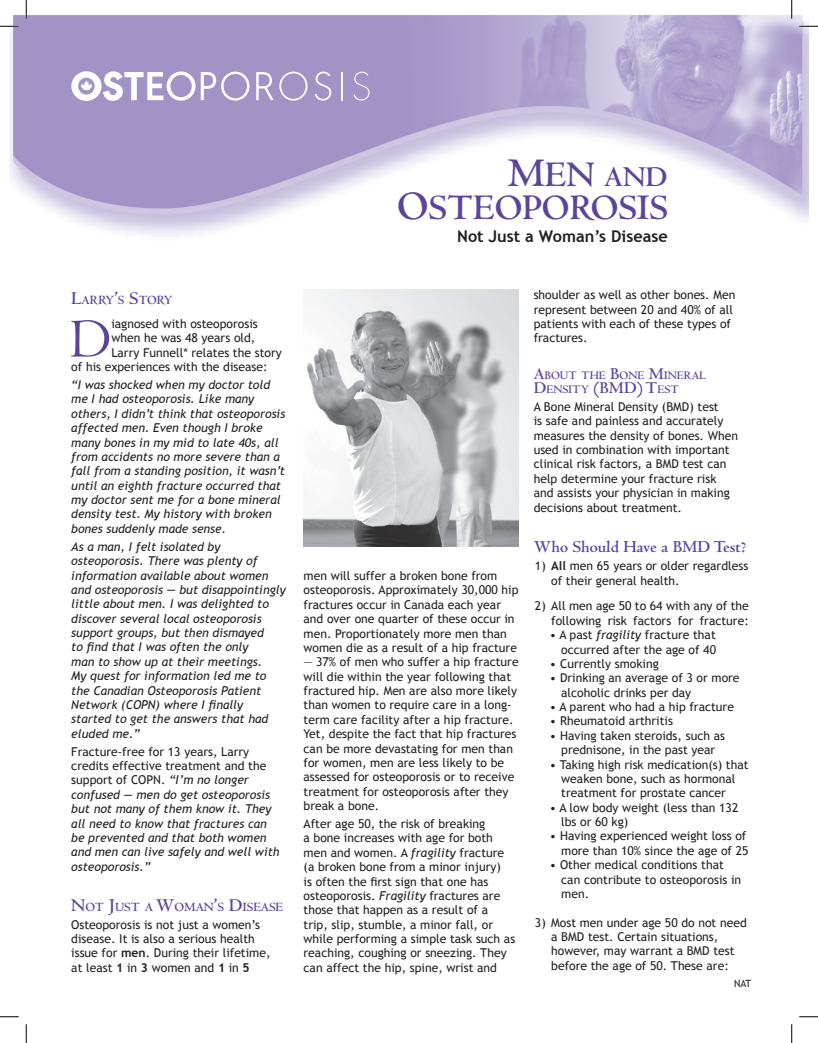
<style>
.page{position:relative;width:818px;height:1043px;background:#fff}
.page>*{position:absolute;margin:0;border:0;box-sizing:border-box;transform-origin:0 0}
.t1{font:57.5px "Centaur";color:#5d449b}
.t2{font:700 37.5px "Centaur";color:#5d449b}
.t3{font:700 30px "Centaur";color:#5d449b}
.t4{font:700 17.5px "Centaur";color:#5d449b}
.t5{font:700 16.25px "Trebuchet MS";color:#231f20}
.t6{font:700 13.12px "Centaur";color:#5d449b}
.t7{font:12.25px/14.4px "Trebuchet MS";color:#231f20}
.t8{font:italic 12.25px/14.4px "Trebuchet MS";color:#231f20}
.t9{font:700 12px/14.4px "Centaur";color:#5d449b}
.t10{font:10px "Trebuchet MS";color:#231f20}
.s1{font-size:42.5px}
.s2{font-size:37.5px}
.s3{font-size:18.75px}
.s4{font-style:normal}
.s5{font-weight:700}
.s6{font-style:italic}
.s7{font-size:17.25px}
</style>
<div class="page">
<img style="left:9px;top:9px;width:799px;height:228px">
<img style="left:303px;top:289px;width:215px;height:257px">
<svg style="left:201px;top:72px;width:48px;height:29px"></svg>
<svg style="left:256px;top:72px;width:51px;height:29px"></svg>
<svg style="left:315px;top:72px;width:16px;height:29px"></svg>
<svg style="left:342px;top:72px;width:1px;height:28px"></svg>
<svg style="left:353px;top:72px;width:16px;height:29px"></svg>
<svg style="left:71px;top:71px;width:124px;height:30px"></svg>
<svg style="left:0;top:25px;width:19px;height:2px"></svg>
<svg style="left:799px;top:25px;width:19px;height:2px"></svg>
<svg style="left:0;top:1016px;width:19px;height:1px"></svg>
<svg style="left:799px;top:1016px;width:19px;height:1px"></svg>
<svg style="left:25px;top:0;width:2px;height:19px"></svg>
<svg style="left:25px;top:1024px;width:2px;height:18px"></svg>
<svg style="left:790px;top:0;width:2px;height:19px"></svg>
<svg style="left:791px;top:1024px;width:1px;height:18px"></svg>
<h3 class="t3" style="left:507px;top:161px;width:161px"><span class="s1">M</span><span class="s2">EN</span> AND</h3>
<h2 class="t2" style="left:397px;top:187px;width:272px"><span class="s1">O</span>STEOPOROSIS</h2>
<h3 class="t5" style="left:457px;top:226px;width:212px">Not Just a Woman’s Disease</h3>
<p class="t6" style="left:71px;top:293px;width:103px"><span class="s3">L</span>ARRY<span class="s3">’</span>S <span class="s3">S</span>TORY</p>
<h1 class="t1" style="left:70px;top:307px;width:43px">D</h1>
<p class="t7" style="left:111px;top:316px;width:148px">iagnosed with osteoporosis</p>
<p class="t7" style="left:111px;top:331px;width:145px">when he was 48 years old,</p>
<p class="t7" style="left:111px;top:345px;width:172px">Larry Funnell* relates the story</p>
<p class="t7" style="left:71px;top:359px;width:198px">of his experiences with the disease:</p>
<p class="t8" style="left:71px;top:377px;width:215px">“I was shocked when my doctor told me I had osteoporosis. Like many others, I didn’t think that osteoporosis affected men. Even though I broke many bones in my mid to late 40s, all from accidents no more severe than a fall from a standing position, it wasn’t until an eighth fracture occurred that my doctor sent me for a bone mineral density test. My history with broken bones suddenly made sense.</p>
<p class="t8" style="left:71px;top:539px;width:216px">As a man, I felt isolated by osteoporosis. There was plenty of information available about women and osteoporosis — but disappointingly little about men. I was delighted to discover several local osteoporosis support groups, but then dismayed<br>to find that I was often the only<br>man to show up at their meetings.<br>My quest for information led me to the Canadian Osteoporosis Patient<br>Network (COPN) where I finally started to get the answers that had eluded me.”</p>
<p class="t8" style="left:71px;top:744px;width:210px"><span class="s4">Fracture-free for 13 years, Larry credits effective treatment and the support of COPN.</span> “I’m no longer confused — men do get osteoporosis but not many of them know it. They all need to know that fractures can be prevented and that both women and men can live safely and well with osteoporosis.”</p>
<p class="t6" style="left:71px;top:899px;width:213px"><span class="s3">N</span>OT <span class="s3">J</span>UST A <span class="s3">W</span>OMAN<span class="s3">’</span>S <span class="s3">D</span>ISEASE</p>
<p class="t7" style="left:71px;top:917px;width:201px">Osteoporosis is not just a women’s disease. It is also a serious health issue for <span class="s5">men</span>. During their lifetime, at least <span class="s5">1</span> in <span class="s5">3</span> women and <span class="s5">1</span> in <span class="s5">5</span></p>
<p class="t7" style="left:303px;top:568px;width:216px">men will suffer a broken bone from osteoporosis. Approximately 30,000 hip fractures occur in Canada each year and over one quarter of these occur in men. Proportionately more men than women die as a result of a hip fracture</p>
<p class="t7" style="left:303px;top:655px;width:216px">— 37% of men who suffer a hip fracture will die within the year following that fractured hip. Men are also more likely than women to require care in a long&shy;term care facility after a hip fracture.<br>Yet, despite the fact that hip fractures can be more devastating for men than for women, men are less likely to be assessed for osteoporosis or to receive treatment for osteoporosis after they break a bone.</p>
<p class="t7" style="left:303px;top:816px;width:213px">After age 50, the risk of breaking<br>a bone increases with age for both men and women. A <span class="s6">fragility</span> fracture (a broken bone from a minor injury)<br>is often the first sign that one has osteoporosis. <span class="s6">Fragility</span> fractures are those that happen as a result of a trip, slip, stumble, a minor fall, or while performing a simple task such as reaching, coughing or sneezing. They can affect the hip, spine, wrist and</p>
<p class="t7" style="left:533px;top:288px;width:203px">shoulder as well as other bones. Men represent between 20 and 40% of all patients with each of these types of fractures.</p>
<p class="t9" style="left:533px;top:368px;width:173px"><span class="s7">A</span>BOUT THE <span class="s7">B</span>ONE <span class="s7">M</span>INERAL<br><span class="s7">D</span>ENSITY <span class="s7">(BMD) T</span>EST</p>
<p class="t7" style="left:533px;top:399px;width:206px">A Bone Mineral Density (BMD) test<br>is safe and painless and accurately measures the density of bones. When used in combination with important clinical risk factors, a BMD test can help determine your fracture risk and assists your physician in making decisions about treatment.</p>
<h3 class="t4" style="left:533px;top:537px;width:214px">Who Should Have a BMD Test?</h3>
<p class="t7" style="left:551px;top:559px;width:198px;text-indent:-16px">1) <span class="s5">All</span> men 65 years or older regardless of their general health.</p>
<p class="t7" style="left:535px;top:599px;width:215px;text-align:right">2) All men age 50 to 64 with any of the following risk factors for fracture:</p>
<p class="t7" style="left:550px;top:627px;width:168px;text-align:right">• A past <span class="s6">fragility</span> fracture that occurred after the age of 40</p>
<p class="t7" style="left:550px;top:656px;width:110px">• Currently smoking</p>
<p class="t7" style="left:561px;top:671px;width:180px;text-indent:-11px">• Drinking an average of 3 or more alcoholic drinks per day</p>
<p class="t7" style="left:550px;top:699px;width:185px">• A parent who had a hip fracture</p>
<p class="t7" style="left:550px;top:714px;width:124px">• Rheumatoid arthritis</p>
<p class="t7" style="left:550px;top:728px;width:176px;text-align:center">• Having taken steroids, such as prednisone, in the past year</p>
<p class="t7" style="left:561px;top:757px;width:189px;text-indent:-11px">• Taking high risk medication(s) that weaken bone, such as hormonal treatment for prostate cancer</p>
<p class="t7" style="left:561px;top:800px;width:179px;text-indent:-11px">• A low body weight (less than 132 lbs or 60 kg)</p>
<p class="t7" style="left:550px;top:829px;width:200px;text-align:right">• Having experienced weight loss of more than 10% since the age of 25</p>
<p class="t7" style="left:561px;top:857px;width:181px;text-indent:-11px">• Other medical conditions that can contribute to osteoporosis in men.</p>
<p class="t7" style="left:551px;top:915px;width:197px;text-indent:-16px">3) Most men under age 50 do not need a BMD test. Certain situations, however, may warrant a BMD test before the age of 50. These are:</p>
<p class="t10" style="left:734px;top:977px;width:19px">NAT</p>
</div>
